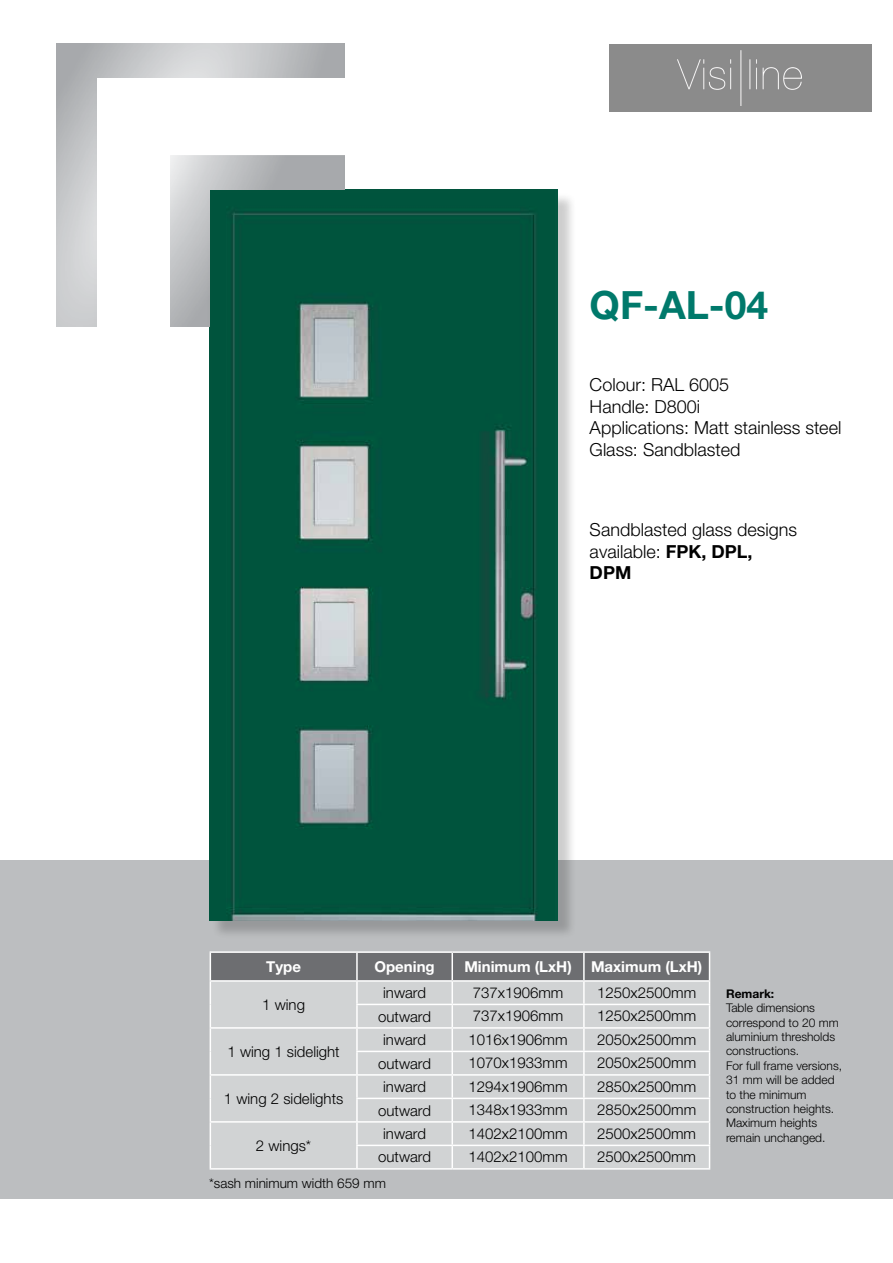
<style>
.page{position:relative;width:893px;height:1263px;background:#fff}
.page>*{position:absolute;margin:0;border:0;box-sizing:border-box;transform-origin:0 0}
.t1{font:700 39px "Helvetica Neue LT Pro";color:#00796b}
.t2{font:300 18px/21.6px "Helvetica Neue LT Pro";color:#000}
.t3{font:300 15px "Helvetica Neue LT Pro";color:#000}
.t4{font:700 15px "Helvetica Neue LT Pro";color:#fff}
.t5{font:300 13.5px "Helvetica Neue LT Pro";color:#000}
.t6{font:300 12px/14.4px "Helvetica Neue LT Pro";color:#000}
.t7{font:700 12px "Helvetica Neue LT Pro";color:#000}
.s1{font-weight:700}
</style>
<div class="page">
<div style="left:0;top:860px;width:893px;height:338px;background:#bcbec0"></div>
<div style="left:211px;top:192px;width:365px;height:747px;background:#000;opacity:.2"></div>
<img style="left:209px;top:190px;width:349px;height:730px">
<hr style="left:210px;top:951px;width:147px;height:2px;background:#fff">
<hr style="left:357px;top:951px;width:95px;height:2px;background:#fff">
<hr style="left:452px;top:951px;width:132px;height:2px;background:#fff">
<hr style="left:584px;top:951px;width:126px;height:2px;background:#fff">
<svg style="left:210px;top:952px;width:500px;height:216px;background:#c7c9ca"></svg>
<hr style="left:210px;top:1168px;width:147px;height:1px;background:#fff">
<hr style="left:357px;top:1168px;width:95px;height:1px;background:#fff">
<hr style="left:452px;top:1168px;width:132px;height:1px;background:#fff">
<hr style="left:584px;top:1168px;width:126px;height:1px;background:#fff">
<div style="left:610px;top:45px;width:261px;height:67px;background:#8b8b8b"></div>
<h1 class="t1" style="left:590px;top:281px;width:180px">QF-AL-04</h1>
<p class="t2" style="left:590px;top:373px;width:253px">Colour: RAL 6005<br>Handle: D800i<br>Applications: Matt stainless steel<br>Glass: Sandblasted</p>
<p class="t2" style="left:590px;top:519px;width:209px">Sandblasted glass designs available: <span class="s1">FPK, DPL,<br>DPM</span></p>
<p class="t4" style="left:266px;top:957px;width:36px">Type</p>
<p class="t4" style="left:374px;top:957px;width:62px">Opening</p>
<p class="t4" style="left:464px;top:957px;width:109px">Minimum (LxH)</p>
<p class="t4" style="left:591px;top:957px;width:113px">Maximum (LxH)</p>
<p class="t3" style="left:262px;top:995px;width:44px">1 wing</p>
<p class="t3" style="left:383px;top:983px;width:44px">inward</p>
<p class="t3" style="left:473px;top:983px;width:92px">737x1906mm</p>
<p class="t3" style="left:597px;top:983px;width:100px">1250x2500mm</p>
<p class="t3" style="left:378px;top:1007px;width:54px">outward</p>
<p class="t3" style="left:473px;top:1007px;width:92px">737x1906mm</p>
<p class="t3" style="left:597px;top:1007px;width:100px">1250x2500mm</p>
<p class="t3" style="left:227px;top:1042px;width:114px">1 wing 1 sidelight</p>
<p class="t3" style="left:224px;top:1089px;width:121px">1 wing 2 sidelights</p>
<p class="t3" style="left:383px;top:1030px;width:44px">inward</p>
<p class="t3" style="left:469px;top:1030px;width:100px">1016x1906mm</p>
<p class="t3" style="left:597px;top:1030px;width:100px">2050x2500mm</p>
<p class="t3" style="left:378px;top:1054px;width:54px">outward</p>
<p class="t3" style="left:469px;top:1053px;width:100px">1070x1933mm</p>
<p class="t3" style="left:597px;top:1053px;width:100px">2050x2500mm</p>
<p class="t3" style="left:383px;top:1077px;width:44px">inward</p>
<p class="t3" style="left:469px;top:1077px;width:100px">1294x1906mm</p>
<p class="t3" style="left:597px;top:1077px;width:100px">2850x2500mm</p>
<p class="t3" style="left:378px;top:1101px;width:54px">outward</p>
<p class="t3" style="left:469px;top:1100px;width:100px">1348x1933mm</p>
<p class="t3" style="left:597px;top:1100px;width:100px">2850x2500mm</p>
<p class="t3" style="left:383px;top:1124px;width:44px">inward</p>
<p class="t3" style="left:469px;top:1124px;width:100px">1402x2100mm</p>
<p class="t3" style="left:597px;top:1124px;width:100px">2500x2500mm</p>
<p class="t3" style="left:378px;top:1148px;width:54px">outward</p>
<p class="t3" style="left:469px;top:1147px;width:100px">1402x2100mm</p>
<p class="t3" style="left:597px;top:1147px;width:100px">2500x2500mm</p>
<p class="t5" style="left:209px;top:1175px;width:178px">*sash minimum width 659 mm</p>
<p class="t3" style="left:256px;top:1136px;width:57px">2 wings*</p>
<p class="t7" style="left:726px;top:986px;width:50px">Remark:</p>
<p class="t6" style="left:726px;top:1000px;width:118px">Table dimensions correspond to 20 mm aluminium thresholds constructions.<br>For full frame versions,<br>31 mm will be added to the minimum construction heights.<br>Maximum heights remain unchanged.</p>
</div>
